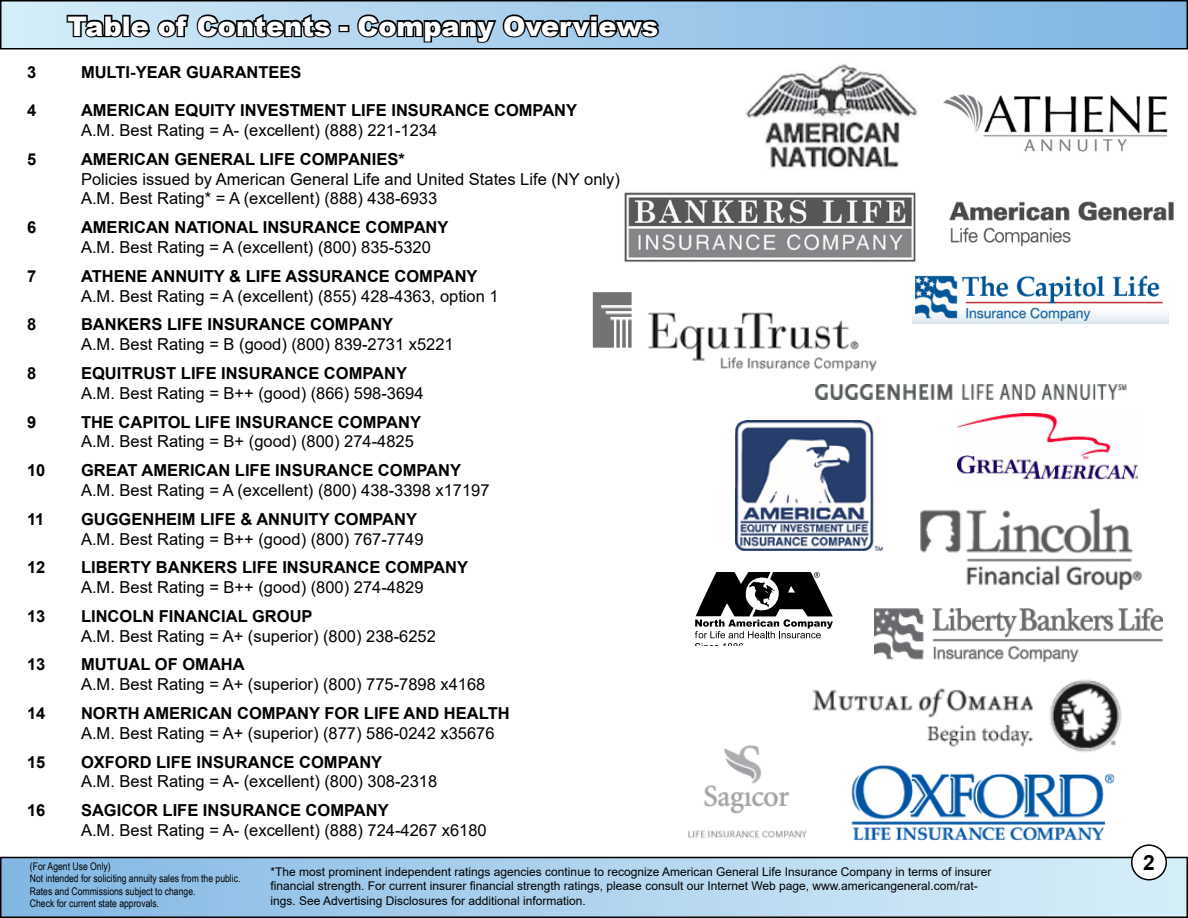
<style>
.page{position:relative;width:1188px;height:918px;background:#fff}
.page>*{position:absolute;margin:0;border:0;box-sizing:border-box;transform-origin:0 0}
.t1{font:900 27px "Arial";color:#fff}
.t2{font:700 21px "Arial";color:#000}
.t3{font:16.5px/19.8px "Arial";color:#000}
.t4{font:700 16.5px "Arial";color:#000}
.t5{font:12px/14.4px "Arial";color:#000}
.t6{font:10.5px/12.6px "Arial Narrow";color:#000}
</style>
<div class="page">
<div style="left:1px;top:857px;width:1186px;height:60px;background:linear-gradient(to right,#84b8e4,#d9eff8)"></div>
<div style="left:0;top:857px;width:1188px;height:61px;border:2px solid #000"></div>
<img style="left:957px;top:413px;width:180px;height:67px">
<img style="left:592px;top:292px;width:285px;height:80px">
<svg style="left:695px;top:572px;width:138px;height:74px"></svg>
<img style="left:746px;top:64px;width:172px;height:105px">
<div style="left:1px;top:1px;width:1186px;height:48px;background:linear-gradient(to right,#d2eaf7,#7bb2e1)"></div>
<div style="left:0;top:0;width:1188px;height:50px;border:2px solid #000"></div>
<svg style="left:65px;top:11px;width:268px;height:29px;background:#71818b"></svg>
<div style="left:339px;top:25px;width:10px;height:7px;border:3px solid #000"></div>
<svg style="left:355px;top:12px;width:306px;height:32px;background:#677e8f"></svg>
<img style="left:949px;top:201px;width:225px;height:46px">
<img style="left:920px;top:508px;width:222px;height:82px">
<img style="left:812px;top:679px;width:310px;height:73px">
<img style="left:688px;top:740px;width:125px;height:98px">
<img style="left:624px;top:192px;width:292px;height:70px">
<img style="left:944px;top:94px;width:224px;height:58px">
<img style="left:874px;top:609px;width:288px;height:53px">
<img style="left:815px;top:385px;width:312px;height:14px">
<img style="left:912px;top:275px;width:257px;height:48px">
<div style="left:1132px;top:845px;width:34px;height:35px;background:#fff;border-radius:50%"></div>
<div style="left:1131px;top:844px;width:36px;height:36px;border:2px solid #000;border-radius:50%"></div>
<img style="left:735px;top:421px;width:148px;height:129px">
<img style="left:851px;top:765px;width:264px;height:76px">
<h1 class="t1" style="left:68px;top:6px;width:592px">Table of Contents - Company Overviews</h1>
<p class="t4" style="left:27px;top:61px;width:11px">3</p>
<p class="t4" style="left:81px;top:61px;width:222px">MULTI-YEAR GUARANTEES</p>
<p class="t4" style="left:27px;top:99px;width:11px">4</p>
<p class="t4" style="left:81px;top:99px;width:498px">AMERICAN EQUITY INVESTMENT LIFE INSURANCE COMPANY</p>
<p class="t3" style="left:81px;top:120px;width:358px">A.M. Best Rating = A- (excellent) (888) 221-1234</p>
<p class="t4" style="left:27px;top:147px;width:11px">5</p>
<p class="t4" style="left:81px;top:147px;width:325px">AMERICAN GENERAL LIFE COMPANIES*</p>
<p class="t3" style="left:81px;top:169px;width:540px">Policies issued by American General Life and United States Life (NY only)<br>A.M. Best Rating* = A (excellent) (888) 438-6933</p>
<p class="t4" style="left:27px;top:216px;width:11px">6</p>
<p class="t4" style="left:81px;top:216px;width:369px">AMERICAN NATIONAL INSURANCE COMPANY</p>
<p class="t3" style="left:81px;top:237px;width:351px">A.M. Best Rating = A (excellent) (800) 835-5320</p>
<p class="t4" style="left:27px;top:264px;width:11px">7</p>
<p class="t4" style="left:81px;top:264px;width:398px">ATHENE ANNUITY &amp; LIFE ASSURANCE COMPANY</p>
<p class="t3" style="left:81px;top:286px;width:419px">A.M. Best Rating = A (excellent) (855) 428-4363, option 1</p>
<p class="t4" style="left:27px;top:313px;width:11px">8</p>
<p class="t4" style="left:81px;top:313px;width:314px">BANKERS LIFE INSURANCE COMPANY</p>
<p class="t3" style="left:81px;top:334px;width:374px">A.M. Best Rating = B (good) (800) 839-2731 x5221</p>
<p class="t4" style="left:27px;top:362px;width:11px">8</p>
<p class="t4" style="left:81px;top:362px;width:328px">EQUITRUST LIFE INSURANCE COMPANY</p>
<p class="t3" style="left:81px;top:383px;width:344px">A.M. Best Rating = B++ (good) (866) 598-3694</p>
<p class="t4" style="left:27px;top:410px;width:11px">9</p>
<p class="t4" style="left:81px;top:410px;width:342px">THE CAPITOL LIFE INSURANCE COMPANY</p>
<p class="t3" style="left:81px;top:432px;width:334px">A.M. Best Rating = B+ (good) (800) 274-4825</p>
<p class="t4" style="left:27px;top:459px;width:20px">10</p>
<p class="t4" style="left:81px;top:459px;width:382px">GREAT AMERICAN LIFE INSURANCE COMPANY</p>
<p class="t3" style="left:81px;top:480px;width:410px">A.M. Best Rating = A (excellent) (800) 438-3398 x17197</p>
<p class="t4" style="left:27px;top:507px;width:19px">11</p>
<p class="t4" style="left:81px;top:507px;width:338px">GUGGENHEIM LIFE &amp; ANNUITY COMPANY</p>
<p class="t3" style="left:81px;top:529px;width:344px">A.M. Best Rating = B++ (good) (800) 767-7749</p>
<p class="t4" style="left:27px;top:556px;width:20px">12</p>
<p class="t4" style="left:81px;top:556px;width:389px">LIBERTY BANKERS LIFE INSURANCE COMPANY</p>
<p class="t3" style="left:81px;top:577px;width:344px">A.M. Best Rating = B++ (good) (800) 274-4829</p>
<p class="t4" style="left:27px;top:604px;width:20px">13</p>
<p class="t4" style="left:81px;top:604px;width:233px">LINCOLN FINANCIAL GROUP</p>
<p class="t3" style="left:81px;top:626px;width:356px">A.M. Best Rating = A+ (superior) (800) 238-6252</p>
<p class="t4" style="left:27px;top:653px;width:20px">13</p>
<p class="t4" style="left:81px;top:653px;width:165px">MUTUAL OF OMAHA</p>
<p class="t3" style="left:81px;top:674px;width:406px">A.M. Best Rating = A+ (superior) (800) 775-7898 x4168</p>
<p class="t4" style="left:27px;top:702px;width:20px">14</p>
<p class="t4" style="left:81px;top:702px;width:430px">NORTH AMERICAN COMPANY FOR LIFE AND HEALTH</p>
<p class="t3" style="left:81px;top:723px;width:415px">A.M. Best Rating = A+ (superior) (877) 586-0242 x35676</p>
<p class="t4" style="left:27px;top:750px;width:20px">15</p>
<p class="t4" style="left:81px;top:750px;width:303px">OXFORD LIFE INSURANCE COMPANY</p>
<p class="t3" style="left:81px;top:772px;width:358px">A.M. Best Rating = A- (excellent) (800) 308-2318</p>
<p class="t4" style="left:27px;top:799px;width:20px">16</p>
<p class="t4" style="left:81px;top:799px;width:309px">SAGICOR LIFE INSURANCE COMPANY</p>
<p class="t3" style="left:81px;top:820px;width:407px">A.M. Best Rating = A- (excellent) (888) 724-4267 x6180</p>
<p class="t6" style="left:30px;top:859px;width:212px">(For Agent Use Only)<br>Not intended for soliciting annuity sales from the public.<br>Rates and Commissions subject to change.<br>Check for current state approvals.</p>
<p class="t5" style="left:271px;top:865px;width:723px">*The most prominent independent ratings agencies continue to recognize American General Life Insurance Company in terms of insurer financial strength. For current insurer financial strength ratings, please consult our Internet Web page, www.americangeneral.com/rat&shy;ings. See Advertising Disclosures for additional information.</p>
<p class="t2" style="left:1143px;top:848px;width:13px">2</p>
</div>
